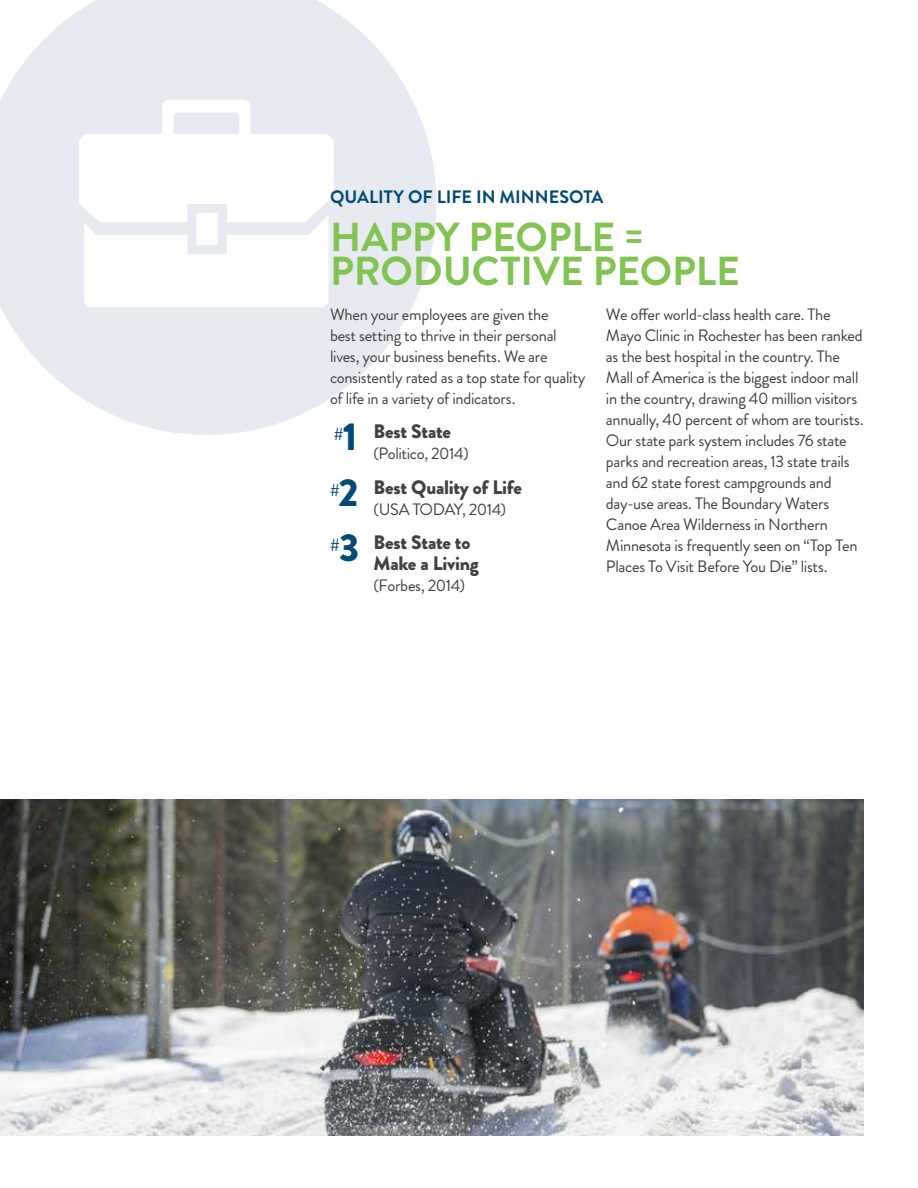
<style>
.page{position:relative;width:918px;height:1188px;background:#fff}
.page>*{position:absolute;margin:0;border:0;box-sizing:border-box;transform-origin:0 0}
.t1{font:700 40.5px/34.5px "Brandon Grotesque";letter-spacing:-.005em;color:#81c452}
.t2{font:900 19.5px/21px "Brandon Grotesque";letter-spacing:-.015em;color:#414042}
.t3{font:700 18px "Brandon Grotesque";color:#004a76}
.t4{font:900 17.55px "Brandon Grotesque";color:#004a76}
.t5{font:16.5px/21px "Brandon Grotesque";letter-spacing:-.02em;color:#414042}
.s1{font-size:39px;color:#004a76}
</style>
<div class="page">
<svg style="left:0;top:0;width:436px;height:435px;fill:#e7eaf1"></svg>
<svg style="left:174px;top:113px;width:65px;height:21px"></svg>
<img style="left:0;top:799px;width:864px;height:336px">
<p class="t3" style="left:330px;top:184px;width:275px">QUALITY OF LIFE IN MINNESOTA</p>
<h1 class="t1" style="left:330px;top:220px;width:411px">HAPPY PEOPLE =<br>PRODUCTIVE PEOPLE</h1>
<p class="t5" style="left:330px;top:304px;width:257px">When your employees are given the<br>best setting to thrive in their personal lives, your business benefits. We are consistently rated as a top state for quality of life in a variety of indicators.</p>
<p class="t4" style="left:334px;top:422px;width:11px">#</p>
<p class="t2" style="left:343px;top:421px;width:110px"><span class="s1">1</span> Best State</p>
<p class="t5" style="left:373px;top:443px;width:97px">(Politico, 2014)</p>
<p class="t4" style="left:330px;top:477px;width:11px">#</p>
<p class="t2" style="left:338px;top:477px;width:185px"><span class="s1">2</span> Best Quality of Life</p>
<p class="t5" style="left:374px;top:499px;width:134px">(USA TODAY, 2014)</p>
<p class="t4" style="left:330px;top:533px;width:11px">#</p>
<p class="t2" style="left:374px;top:532px;width:107px;text-indent:-34px"><span class="s1">3</span> Best State to<br>Make a Living</p>
<p class="t5" style="left:373px;top:575px;width:93px">(Forbes, 2014)</p>
<p class="t5" style="left:606px;top:304px;width:259px">We offer world-class health care. The Mayo Clinic in Rochester has been ranked as the best hospital in the country. The Mall of America is the biggest indoor mall in the country, drawing 40 million visitors annually, 40 percent of whom are tourists.<br>Our state park system includes 76 state parks and recreation areas, 13 state trails and 62 state forest campgrounds and day-use areas. The Boundary Waters Canoe Area Wilderness in Northern Minnesota is frequently seen on “Top Ten Places To Visit Before You Die” lists.</p>
</div>
